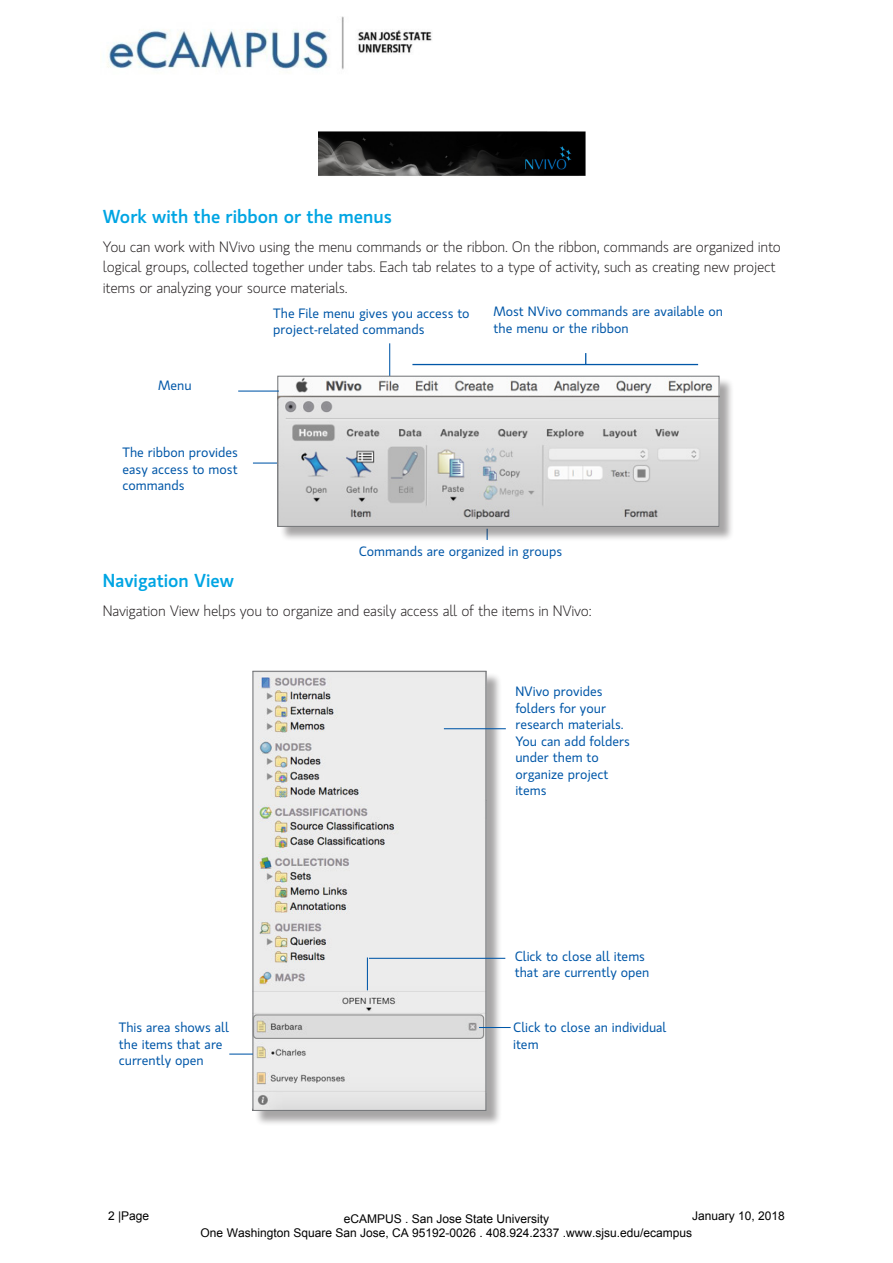
<style>
.page{position:relative;width:893px;height:1263px;background:#fff}
.page>*{position:absolute;margin:0;border:0;box-sizing:border-box;transform-origin:0 0}
.Headings_-_Light_Blu{font:500 18.6px "Gloriola";color:#00a5e3}
.Main_Body_Text{font:300 15px/20.2px "Gloriola";letter-spacing:-.02em;color:#231f20}
.Image_Pointer_Text{font:13.5px/16.5px "Gloriola";color:#0157a8}
.t1{font:12px/14.4px "Arial";color:#000;text-align:center}
</style>
<div class="page">
<img style="left:318px;top:131px;width:267px;height:45px">
<div style="left:255px;top:673px;width:247px;height:453px;background:#231f20;opacity:.4"></div>
<img style="left:254px;top:673px;width:231px;height:436px">
<div style="left:252px;top:671px;width:235px;height:440px;border:1px solid #76787b"></div>
<hr style="left:444px;top:728px;width:62px;height:1px;background:#0157a8">
<hr style="left:389px;top:343px;width:1px;height:33px;background:#0157a8">
<hr style="left:253px;top:462px;width:41px;height:2px;background:#0157a8">
<hr style="left:412px;top:364px;width:286px;height:1px;background:#0157a8">
<div style="left:279px;top:378px;width:456px;height:164px;background:#231f20;opacity:.4"></div>
<img style="left:279px;top:378px;width:439px;height:147px">
<div style="left:277px;top:376px;width:443px;height:151px;border:1px solid #76787b"></div>
<hr style="left:238px;top:391px;width:41px;height:1px;background:#0157a8">
<svg style="left:229px;top:1053px;width:24px;height:1px"></svg>
<hr style="left:479px;top:1027px;width:32px;height:1px;background:#0157a8">
<hr style="left:369px;top:958px;width:136px;height:1px;background:#0157a8">
<hr style="left:367px;top:957px;width:1px;height:33px;background:#0157a8">
<img style="left:107px;top:16px;width:325px;height:54px">
<p class="Headings_-_Light_Blu" style="left:103px;top:206px;width:291px">Work with the ribbon or the menus</p>
<p class="Main_Body_Text" style="left:103px;top:237px;width:680px">You can work with NVivo using the menu commands or the ribbon. On the ribbon, commands are organized into logical groups, collected together under tabs. Each tab relates to a type of activity, such as creating new project items or analyzing your source materials.</p>
<p class="Image_Pointer_Text" style="left:158px;top:378px;width:35px">Menu</p>
<p class="Image_Pointer_Text" style="left:123px;top:444px;width:117px;text-align:justify">The ribbon provides easy access to most commands</p>
<p class="Image_Pointer_Text" style="left:273px;top:305px;width:198px">The File menu gives you access to project-related commands</p>
<p class="Image_Pointer_Text" style="left:493px;top:303px;width:231px">Most NVivo commands are available on the menu or the ribbon</p>
<p class="Image_Pointer_Text" style="left:359px;top:543px;width:205px">Commands are organized in groups</p>
<p class="Headings_-_Light_Blu" style="left:103px;top:570px;width:133px">Navigation View</p>
<p class="Main_Body_Text" style="left:103px;top:601px;width:490px">Navigation View helps you to organize and easily access all of the items in NVivo:</p>
<p class="Image_Pointer_Text" style="left:515px;top:684px;width:116px">NVivo provides folders for your research materials.<br>You can add folders under them to organize project items</p>
<p class="Image_Pointer_Text" style="left:119px;top:1020px;width:112px">This area shows all the items that are currently open</p>
<p class="Image_Pointer_Text" style="left:515px;top:948px;width:136px">Click to close all items that are currently open</p>
<p class="Image_Pointer_Text" style="left:513px;top:1020px;width:155px">Click to close an individual item</p>
<p class="t1" style="left:108px;top:1208px;width:43px">2 |Page</p>
<p class="t1" style="left:201px;top:1211px;width:493px">eCAMPUS . San Jose State University<br>One Washington Square San Jose, CA 95192-0026 . 408.924.2337 .www.sjsu.edu/ecampus</p>
<p class="t1" style="left:692px;top:1208px;width:94px">January 10, 2018</p>
</div>
